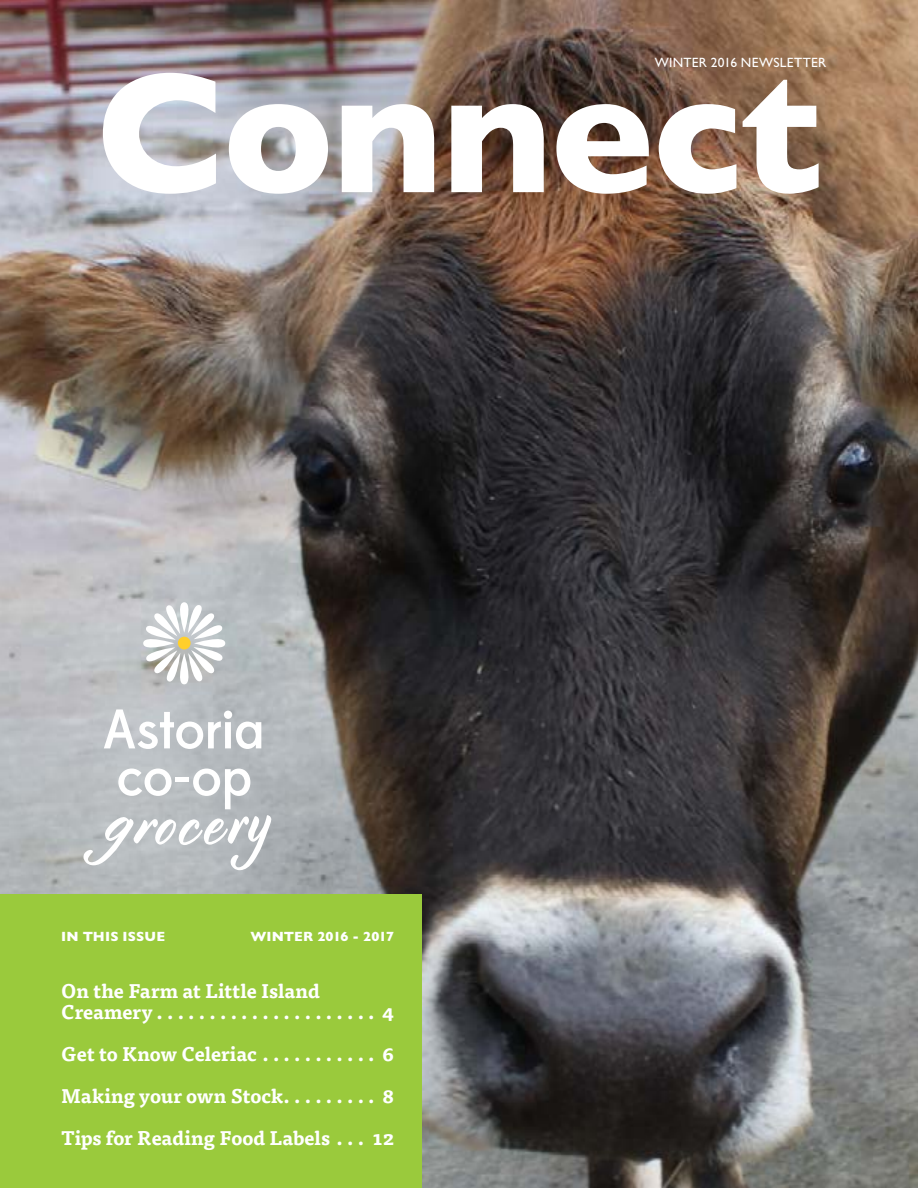
<style>
.page{position:relative;width:918px;height:1188px;background:#fff}
.page>*{position:absolute;margin:0;border:0;box-sizing:border-box;transform-origin:0 0}
.t1{font:800 174px "Gill Sans MT Pro";letter-spacing:-.01em;color:#fff}
.t2{font:700 19.5px/42px "Tisa Pro";color:#fff}
.t3{font:800 13.5px "Gill Sans MT Pro";letter-spacing:.01em;color:#fff}
.t4{font:500 13.5px "Gill Sans MT Pro";letter-spacing:.015em;color:#fff}
</style>
<div class="page">
<img style="left:0;top:0;width:918px;height:1188px">
<div style="left:0;top:894px;width:421px;height:294px;background:#9aca3c"></div>
<svg style="left:104px;top:709px;width:157px;height:40px"></svg>
<svg style="left:118px;top:769px;width:54px;height:27px"></svg>
<div style="left:176px;top:777px;width:13px;height:5px;background:#fff"></div>
<svg style="left:193px;top:769px;width:57px;height:40px"></svg>
<svg style="left:143px;top:602px;width:83px;height:83px"></svg>
<svg style="left:83px;top:815px;width:188px;height:55px"></svg>
<p class="t4" style="left:655px;top:55px;width:173px">WINTER 2016 NEWSLETTER</p>
<h1 class="t1" style="left:96px;top:30px;width:728px">Connect</h1>
<p class="t3" style="left:61px;top:928px;width:105px">IN THIS ISSUE</p>
<p class="t3" style="left:250px;top:928px;width:145px">WINTER 2016 - 2017</p>
<p class="t2" style="left:61px;top:979px;width:335px;line-height:21px">On the Farm at Little Island<br>Creamery . . . . . . . . . . . . . . . . . . . . . 4</p>
<p class="t2" style="left:61px;top:1031px;width:335px;text-align:justify">Get to Know Celeriac . . . . . . . . . . . 6<br>Making your own Stock . . . . . . . . . 8<br>Tips for Reading Food Labels . . . 12</p>
</div>
